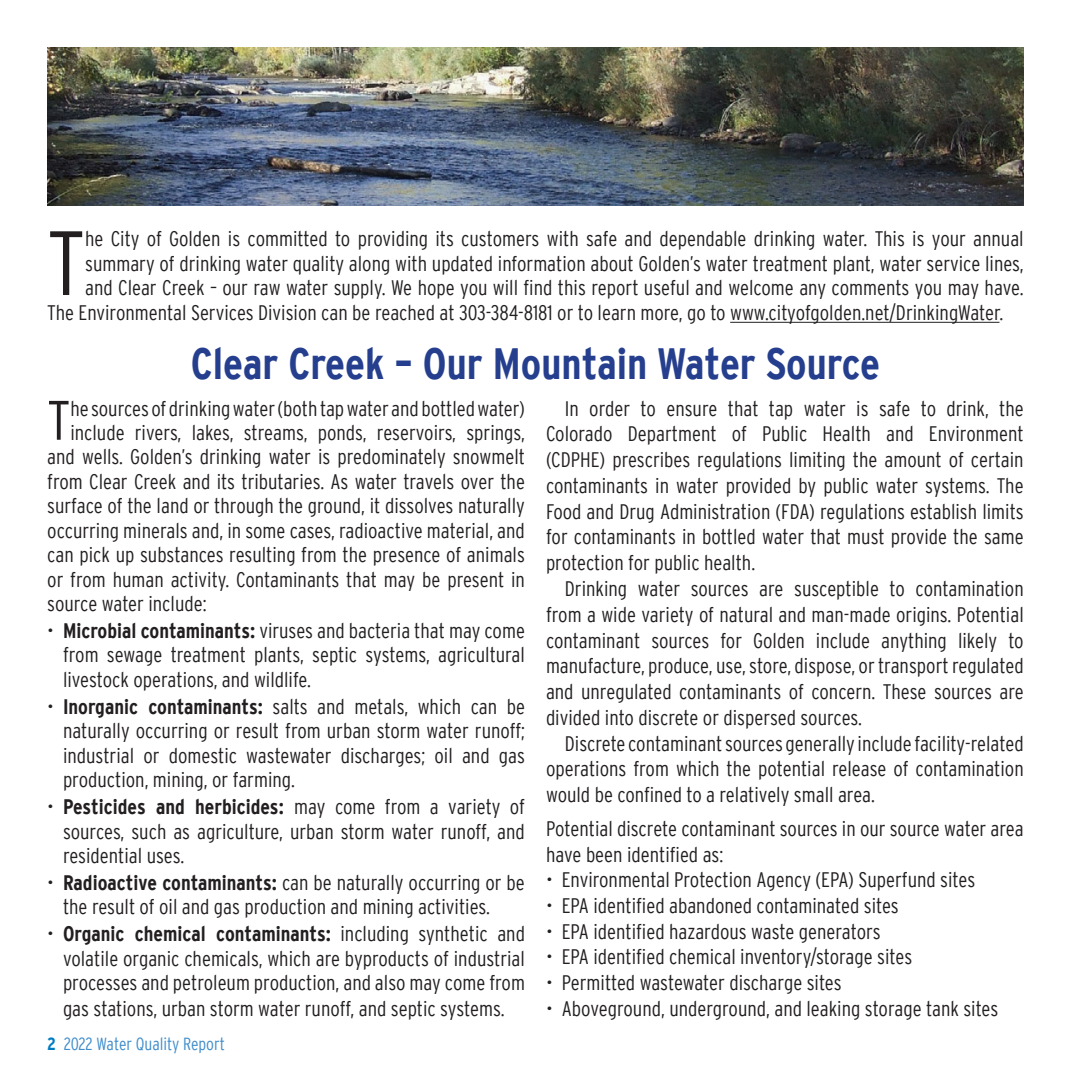
<style>
.page{position:relative;width:1071px;height:1071px;background:#fff}
.page>*{position:absolute;margin:0;border:0;box-sizing:border-box;transform-origin:0 0}
.t1{font:300 condensed 91px "Interstate";color:#231f20}
.t2{font:300 condensed 55.48px "Interstate";color:#231f20}
.t3{font:700 condensed 43.75px "Interstate";color:#253f8e}
.t4{font:300 condensed 21px/25.7px "Interstate";color:#231f20;text-align:justify}
.t5{font:300 condensed 17.5px "Interstate";color:#3f8dcb}
.s1{font-weight:700}
.s2{font-weight:700;color:#007cc2}
</style>
<div class="page">
<img style="left:47px;top:47px;width:977px;height:158px">
<hr style="left:730px;top:322px;width:269px;height:1px;background:#231f20">
<p class="t1" style="left:47px;top:212px;width:39px">T</p>
<p class="t4" style="left:85px;top:226px;width:940px">he City of Golden is committed to providing its customers with safe and dependable drinking water. This is your annual</p>
<p class="t4" style="left:85px;top:250px;width:940px">summary of drinking water quality along with updated information about Golden’s water treatment plant, water service lines,</p>
<p class="t4" style="left:85px;top:275px;width:940px">and Clear Creek – our raw water supply. We hope you will find this report useful and welcome any comments you may have.</p>
<p class="t4" style="left:47px;top:299px;width:958px">The Environmental Services Division can be reached at 303-384-8181 or to learn more, go to www.cityofgolden.net/DrinkingWater.</p>
<h2 class="t3" style="left:191px;top:339px;width:691px">Clear Creek – Our Mountain Water Source</h2>
<p class="t2" style="left:47px;top:389px;width:25px">T</p>
<p class="t4" style="left:70px;top:395px;width:456px">he sources of drinking water (both tap water and bottled water)</p>
<p class="t4" style="left:546px;top:395px;width:479px;text-indent:19px">In order to ensure that tap water is safe to drink, the Colorado Department of Public Health and Environment (CDPHE) prescribes regulations limiting the amount of certain contaminants in water provided by public water systems. The Food and Drug Administration (FDA) regulations establish limits for contaminants in bottled water that must provide the same protection for public health.</p>
<p class="t4" style="left:546px;top:576px;width:479px;text-indent:19px">Drinking water sources are susceptible to contamination from a wide variety of natural and man-made origins. Potential contaminant sources for Golden include anything likely to manufacture, produce, use, store, dispose, or transport regulated and unregulated contaminants of concern. These sources are divided into discrete or dispersed sources.</p>
<p class="t4" style="left:546px;top:730px;width:479px;text-indent:19px">Discrete contaminant sources generally include facility-related operations from which the potential release of contamination would be confined to a relatively small area.</p>
<p class="t4" style="left:546px;top:815px;width:479px">Potential discrete contaminant sources in our source water area have been identified as:</p>
<p class="t4" style="left:546px;top:867px;width:431px">• Environmental Protection Agency (EPA) Superfund sites</p>
<p class="t4" style="left:546px;top:892px;width:354px">• EPA identified abandoned contaminated sites</p>
<p class="t4" style="left:546px;top:918px;width:336px">• EPA identified hazardous waste generators</p>
<p class="t4" style="left:546px;top:944px;width:368px">• EPA identified chemical inventory/storage sites</p>
<p class="t4" style="left:546px;top:970px;width:297px">• Permitted wastewater discharge sites</p>
<p class="t4" style="left:546px;top:995px;width:454px">• Aboveground, underground, and leaking storage tank sites</p>
<p class="t4" style="left:70px;top:419px;width:456px">include rivers, lakes, streams, ponds, reservoirs, springs,</p>
<p class="t4" style="left:47px;top:444px;width:479px">and wells. Golden’s drinking water is predominately snowmelt</p>
<p class="t4" style="left:47px;top:468px;width:479px">from Clear Creek and its tributaries. As water travels over the</p>
<p class="t4" style="left:47px;top:493px;width:479px">surface of the land or through the ground, it dissolves naturally</p>
<p class="t4" style="left:47px;top:517px;width:479px">occurring minerals and, in some cases, radioactive material, and</p>
<p class="t4" style="left:47px;top:542px;width:479px">can pick up substances resulting from the presence of animals</p>
<p class="t4" style="left:47px;top:566px;width:479px">or from human activity. Contaminants that may be present in</p>
<p class="t4" style="left:47px;top:591px;width:161px">source water include:</p>
<p class="t4" style="left:63px;top:618px;width:464px;line-height:24.5px;text-indent:-16px">• <span class="s1">Microbial contaminants:</span> viruses and bacteria that may come from sewage treatment plants, septic systems, agricultural livestock operations, and wildlife.</p>
<p class="t4" style="left:63px;top:694px;width:464px;line-height:24.5px;text-indent:-16px">• <span class="s1">Inorganic contaminants:</span> salts and metals, which can be naturally occurring or result from urban storm water runoff; industrial or domestic wastewater discharges; oil and gas production, mining, or farming.</p>
<p class="t4" style="left:63px;top:794px;width:463px;line-height:24.5px;text-indent:-16px">• <span class="s1">Pesticides and herbicides:</span> may come from a variety of sources, such as agriculture, urban storm water runoff, and residential uses.</p>
<p class="t4" style="left:63px;top:870px;width:463px;line-height:24.5px;text-indent:-16px">• <span class="s1">Radioactive contaminants:</span> can be naturally occurring or be the result of oil and gas production and mining activities.</p>
<p class="t4" style="left:63px;top:921px;width:464px;line-height:24.8px;text-indent:-16px">• <span class="s1">Organic chemical contaminants:</span> including synthetic and volatile organic chemicals, which are byproducts of industrial processes and petroleum production, and also may come from gas stations, urban storm water runoff, and septic systems.</p>
<p class="t5" style="left:47px;top:1034px;width:179px"><span class="s2">2</span> 2022 Water Quality Report</p>
</div>
